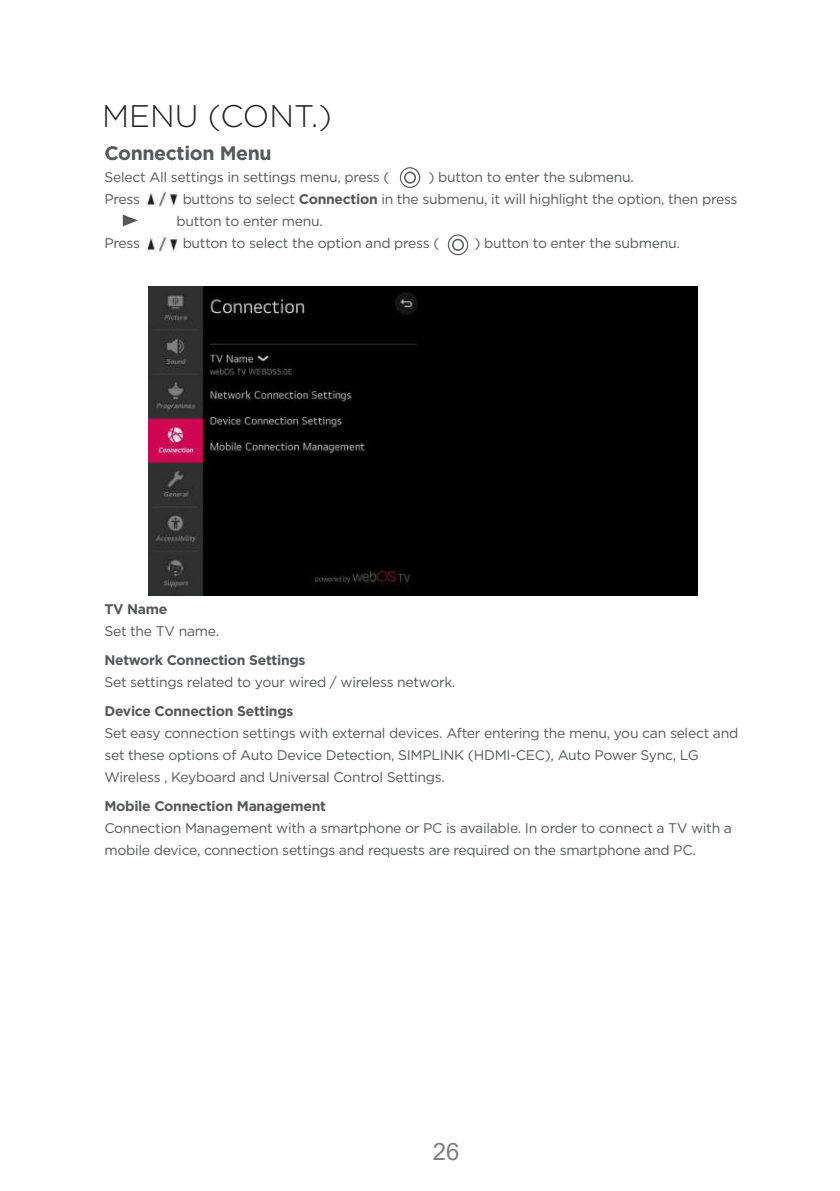
<style>
.page{position:relative;width:840px;height:1191px;background:#fff}
.page>*{position:absolute;margin:0;border:0;box-sizing:border-box;transform-origin:0 0}
.t1{font:300 31.2px "Gotham";color:#231f20}
.t2{font:24px "Arial";color:#808080}
.t3{font:700 19.6px "Gotham";letter-spacing:-.02em;color:#57585a}
.t4{font:14px/22px "Gotham";letter-spacing:-.02em;color:#57585a}
.t5{font:700 14px "Gotham";letter-spacing:-.02em;color:#57585a}
.s1{font-weight:700}
.s2{font-style:inherit}
</style>
<div class="page">
<img style="left:147px;top:191px;width:30px;height:15px">
<img style="left:147px;top:237px;width:30px;height:14px">
<svg style="left:399px;top:167px;width:21px;height:21px"></svg>
<svg style="left:447px;top:234px;width:21px;height:21px"></svg>
<svg style="left:123px;top:215px;width:15px;height:11px"></svg>
<img style="left:148px;top:286px;width:549px;height:309px">
<h1 class="t1" style="left:102px;top:97px;width:231px">MENU (CONT.)</h1>
<h3 class="t3" style="left:104px;top:140px;width:169px">Connection Menu</h3>
<p class="t4" style="left:104px;top:165px;width:286px">Select All settings in settings menu, press (</p>
<p class="t4" style="left:428px;top:165px;width:207px">) button to enter the submenu.</p>
<p class="t4" style="left:104px;top:188px;width:37px">Press</p>
<p class="t4" style="left:176px;top:187px;width:562px;text-indent:6px">buttons to select <span class="s1">Connection</span> in the submenu, it will highlight the option, then press button to enter menu.</p>
<p class="t4" style="left:104px;top:232px;width:37px">Press</p>
<p class="t4" style="left:182px;top:232px;width:258px">button to select the option and press (</p>
<p class="t4" style="left:474px;top:232px;width:207px">) button to enter the submenu.</p>
<p class="t5" style="left:104px;top:600px;width:65px">TV Name</p>
<p class="t4" style="left:104px;top:620px;width:116px">Set the TV name.</p>
<p class="t5" style="left:104px;top:651px;width:203px">Network Connection Settings</p>
<p class="t4" style="left:104px;top:671px;width:352px">Set settings related to your wired / wireless network.</p>
<p class="t5" style="left:104px;top:701px;width:190px">Device Connection Settings</p>
<p class="t4" style="left:104px;top:721px;width:635px">Set easy connection settings with external devices. After entering the menu, you can select and set these options of Auto Device Detection, SIMPLINK (HDMI-CEC), Auto Power Sync, LG<br>Wireless , Keyboard and Universal Control Settings.</p>
<p class="t5" style="left:104px;top:796px;width:223px">Mobile Connection Management</p>
<p class="t4" style="left:104px;top:816px;width:628px">Connection Management with a smartphone or PC is available. In order to connect a TV with a mobile device, connection settings and requests are required on the smartphone and PC.</p>
<h2 class="t2" style="left:432px;top:1134px;width:28px">2<span class="s2">6</span></h2>
</div>
